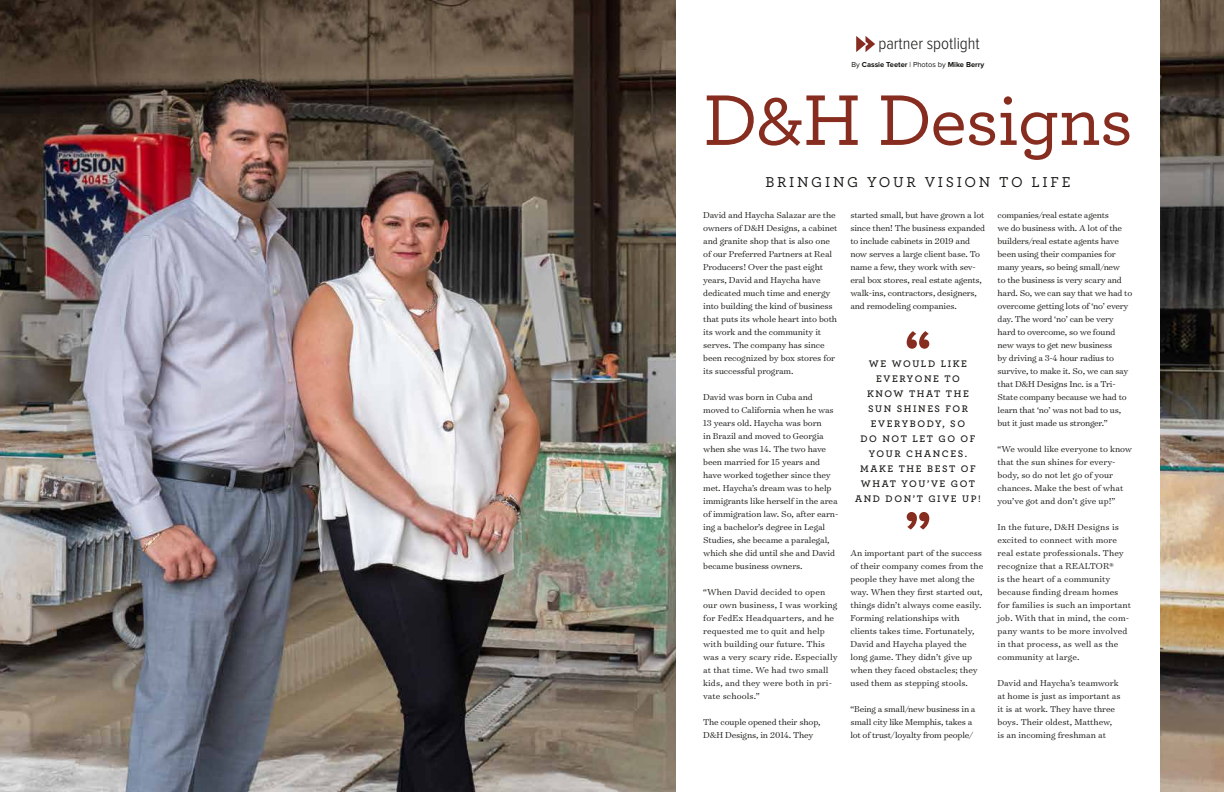
<style>
.page{position:relative;width:1224px;height:792px;background:#fff}
.page>*{position:absolute;margin:0;border:0;box-sizing:border-box;transform-origin:0 0}
.t1{font:500 75.1px "Archer Pro";letter-spacing:-.015em;color:#872d20}
.t2{font:300 17px "Proxima Nova Cond";color:#171713}
.t3{font:500 15px "Archer Pro";letter-spacing:.18em;color:#171713}
.t4{font:600 10px/15px "Archer Pro";letter-spacing:.16em;color:#171713;text-align:center}
.t5{font:300 9.8px/13px "Surveyor Text";letter-spacing:-.01em;color:#171713}
.t6{font:300 9.8px/13px "Surveyor Text";letter-spacing:.01em;color:#171713}
.t7{font:700 7.5px "Proxima Nova";color:#171713}
.s1{font-weight:400}
</style>
<div class="page">
<img style="left:0;top:0;width:1224px;height:792px">
<div style="left:676px;top:0;width:484px;height:792px;background:#fff"></div>
<svg style="left:856px;top:36px;width:19px;height:16px"></svg>
<svg style="left:907px;top:512px;width:22px;height:18px"></svg>
<svg style="left:907px;top:331px;width:22px;height:18px"></svg>
<h2 class="t2" style="left:879px;top:36px;width:103px">partner spotlight</h2>
<p class="t7" style="left:852px;top:61px;width:134px"><span class="s1">By</span> Cassie Teeter <span class="s1">| Photos by</span> Mike Berry</p>
<h1 class="t1" style="left:703px;top:66px;width:431px">D&amp;H Designs</h1>
<h3 class="t3" style="left:766px;top:171px;width:306px">BRINGING YOUR VISION TO LIFE</h3>
<p class="t5" style="left:703px;top:208px;width:136px">David and Haycha Salazar are the owners of D&amp;H Designs, a cabinet and granite shop that is also one of our Preferred Partners at Real<br>Producers! Over the past eight years, David and Haycha have dedicated much time and energy into building the kind of business that puts its whole heart into both its work and the community it serves. The company has since been recognized by box stores for its successful program.</p>
<p class="t5" style="left:703px;top:390px;width:137px">David was born in Cuba and moved to California when he was<br>13 years old. Haycha was born<br>in Brazil and moved to Georgia when she was 14. The two have been married for 15 years and have worked together since they met. Haycha’s dream was to help immigrants like herself in the area of immigration law. So, after earn&shy;ing a bachelor’s degree in Legal<br>Studies, she became a paralegal, which she did until she and David became business owners.</p>
<p class="t6" style="left:703px;top:585px;width:136px">“When David decided to open our own business, I was working for FedEx Headquarters, and he requested me to quit and help with building our future. This was a very scary ride. Especially at that time. We had two small kids, and they were both in pri&shy;vate schools.”</p>
<p class="t5" style="left:703px;top:715px;width:119px">The couple opened their shop,<br>D&amp;H Designs, in 2014. They</p>
<p class="t5" style="left:850px;top:208px;width:136px">started small, but have grown a lot since then! The business expanded to include cabinets in 2019 and now serves a large client base. To name a few, they work with sev&shy;eral box stores, real estate agents, walk-ins, contractors, designers, and remodeling companies.</p>
<p class="t4" style="left:855px;top:356px;width:127px">WE WOULD LIKE<br>EVERYONE TO<br>KNOW THAT THE<br>SUN SHINES FOR<br>EVERYBODY, SO<br>DO NOT LET GO OF<br>YOUR CHANCES.<br>MAKE THE BEST OF<br>WHAT YOU’VE GOT<br>AND DON’T GIVE UP!</p>
<p class="t5" style="left:850px;top:546px;width:134px">An important part of the success of their company comes from the people they have met along the way. When they first started out, things didn’t always come easily.<br>Forming relationships with clients takes time. Fortunately,<br>David and Haycha played the long game. They didn’t give up when they faced obstacles; they used them as stepping stools.</p>
<p class="t5" style="left:850px;top:702px;width:127px">“Being a small/new business in a small city like Memphis, takes a lot of trust/loyalty from people/</p>
<p class="t5" style="left:998px;top:208px;width:136px">companies/real estate agents<br>we do business with. A lot of the builders/real estate agents have been using their companies for many years, so being small/new<br>to the business is very scary and hard. So, we can say that we had to overcome getting lots of ‘no’ every day. The word ‘no’ can be very hard to overcome, so we found new ways to get new business<br>by driving a 3-4 hour radius to survive, to make it. So, we can say that D&amp;H Designs Inc. is a Tri-<br>State company because we had to learn that ‘no’ was not bad to us, but it just made us stronger.”</p>
<p class="t5" style="left:998px;top:442px;width:136px">“We would like everyone to know that the sun shines for every&shy;body, so do not let go of your chances. Make the best of what you’ve got and don’t give up!”</p>
<p class="t6" style="left:998px;top:520px;width:135px">In the future, D&amp;H Designs is excited to connect with more real estate professionals. They recognize that a REALTOR®<br>is the heart of a community because finding dream homes for families is such an important job. With that in mind, the com&shy;pany wants to be more involved in that process, as well as the community at large.</p>
<p class="t5" style="left:998px;top:676px;width:125px">David and Haycha’s teamwork at home is just as important as it is at work. They have three boys. Their oldest, Matthew, is an incoming freshman at</p>
</div>
